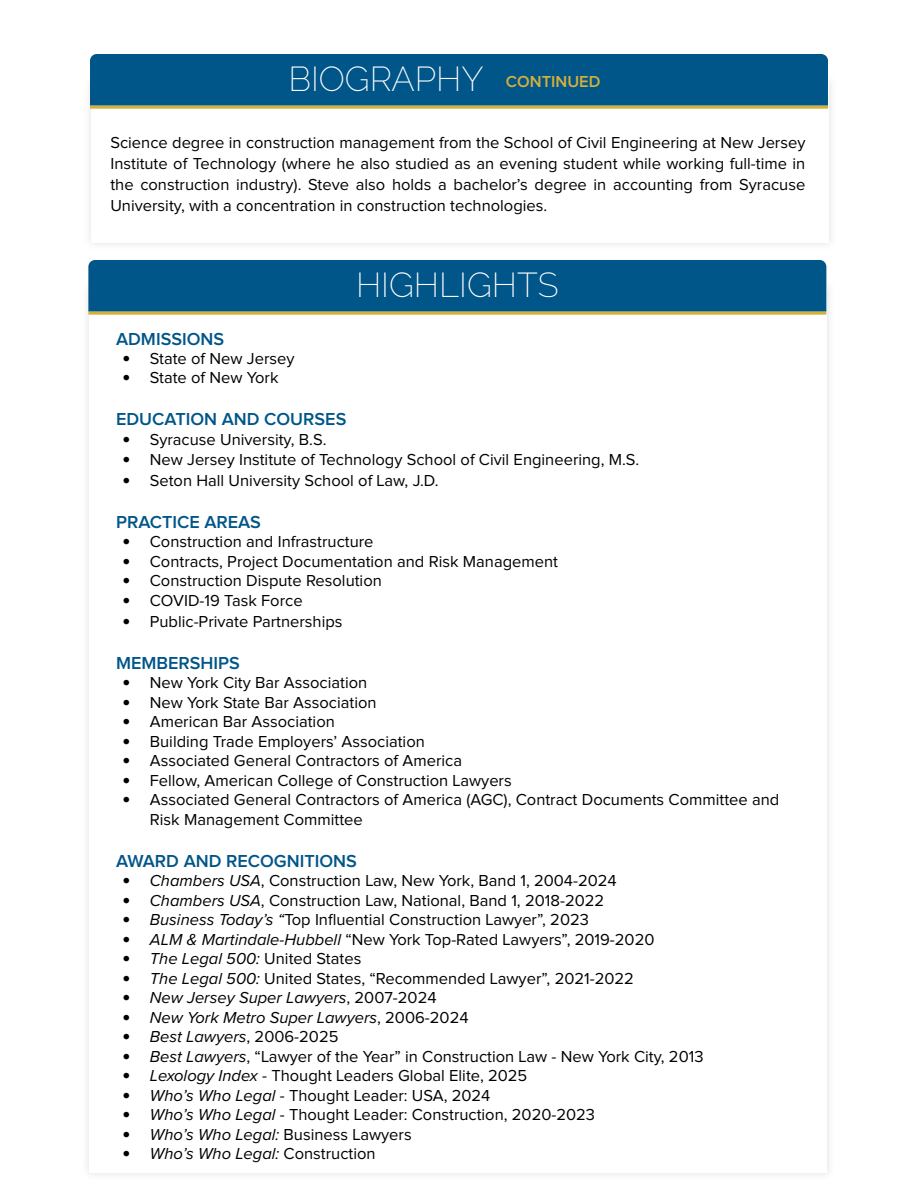
<style>
.page{position:relative;width:918px;height:1188px;background:#fff}
.page>*{position:absolute;margin:0;border:0;box-sizing:border-box;transform-origin:0 0}
.t1{font:200 34.5px "Raleway";color:#fff}
.t2{font:600 18px "Proxima Nova";color:#005589}
.t3{font:16.5px/21px "Proxima Nova";color:#000}
.t4{font:italic 16.5px "Proxima Nova";color:#000}
.s1{font-family:"Proxima Nova";font-weight:600;font-size:16.5px;color:#d6b13a}
.s2{font-family:"Blackmoor Let Plain"}
.s3{font-style:italic}
.s4{font-family:"Blackmoor Let Plain";font-style:normal}
.s5{font-style:normal}
</style>
<div class="page">
<div style="left:81px;top:279px;width:754px;height:902px;background:#f7f8f8"></div>
<div style="left:89px;top:287px;width:738px;height:886px;background:#fff"></div>
<div style="left:88px;top:260px;width:738px;height:52px;background:#005589"></div>
<hr style="left:88px;top:312px;width:738px;height:3px;background:#d6b13a">
<div style="left:83px;top:73px;width:754px;height:178px;background:#f9f9f9"></div>
<div style="left:91px;top:81px;width:738px;height:162px;background:#fff"></div>
<div style="left:90px;top:54px;width:738px;height:52px;background:#005589"></div>
<hr style="left:90px;top:106px;width:738px;height:3px;background:#d6b13a">
<h1 class="t1" style="left:288px;top:59px;width:314px">BIOGRAPHY <span class="s1">CONTINUED</span></h1>
<p class="t3" style="left:110px;top:132px;width:697px;text-align:justify">Science degree in construction management from the School of Civil Engineering at New Jersey Institute of Technology (where he also studied as an evening student while working full-time in the construction industry). Steve also holds a bachelor’s degree in accounting from Syracuse University, with a concentration in construction technologies.</p>
<h1 class="t1" style="left:356px;top:265px;width:204px">HIGHLIGHTS</h1>
<p class="t2" style="left:116px;top:329px;width:110px">ADMISSIONS</p>
<p class="t3" style="left:123px;top:349px;width:173px"><span class="s2">•</span> State of New Jersey</p>
<p class="t3" style="left:123px;top:368px;width:157px"><span class="s2">•</span> State of New York</p>
<p class="t2" style="left:116px;top:409px;width:232px">EDUCATION AND COURSES</p>
<p class="t3" style="left:123px;top:430px;width:205px"><span class="s2">•</span> Syracuse University, B.S.</p>
<p class="t3" style="left:123px;top:449px;width:518px"><span class="s2">•</span> New Jersey Institute of Technology School of Civil Engineering, M.S.</p>
<p class="t3" style="left:123px;top:470px;width:317px"><span class="s2">•</span> Seton Hall University School of Law, J.D.</p>
<p class="t2" style="left:116px;top:512px;width:146px">PRACTICE AREAS</p>
<p class="t3" style="left:123px;top:532px;width:252px"><span class="s2">•</span> Construction and Infrastructure</p>
<p class="t3" style="left:123px;top:551px;width:437px"><span class="s2">•</span> Contracts, Project Documentation and Risk Management</p>
<p class="t3" style="left:123px;top:571px;width:261px"><span class="s2">•</span> Construction Dispute Resolution</p>
<p class="t3" style="left:123px;top:590px;width:181px"><span class="s2">•</span> COVID-19 Task Force</p>
<p class="t3" style="left:123px;top:611px;width:221px"><span class="s2">•</span> Public-Private Partnerships</p>
<p class="t2" style="left:116px;top:653px;width:125px">MEMBERSHIPS</p>
<p class="t3" style="left:123px;top:673px;width:246px"><span class="s2">•</span> New York City Bar Association</p>
<p class="t3" style="left:123px;top:692px;width:255px"><span class="s2">•</span> New York State Bar Association</p>
<p class="t3" style="left:123px;top:712px;width:214px"><span class="s2">•</span> American Bar Association</p>
<p class="t3" style="left:123px;top:731px;width:304px"><span class="s2">•</span> Building Trade Employers’ Association</p>
<p class="t3" style="left:123px;top:751px;width:341px"><span class="s2">•</span> Associated General Contractors of America</p>
<p class="t3" style="left:123px;top:770px;width:390px"><span class="s2">•</span> Fellow, American College of Construction Lawyers</p>
<p class="t3" style="left:150px;top:791px;width:631px;line-height:19.5px;text-indent:-27px"><span class="s2">•</span> Associated General Contractors of America (AGC), Contract Documents Committee and<br>Risk Management Committee</p>
<p class="t2" style="left:116px;top:851px;width:242px">AWARD AND RECOGNITIONS</p>
<p class="t3" style="left:123px;top:871px;width:496px"><span class="s2">•</span> <span class="s3">Chambers USA</span>, Construction Law, New York, Band 1, 2004-2024</p>
<p class="t3" style="left:123px;top:890px;width:483px"><span class="s2">•</span> <span class="s3">Chambers USA</span>, Construction Law, National, Band 1, 2018-2022</p>
<p class="t3" style="left:123px;top:910px;width:468px"><span class="s2">•</span> <span class="s3">Business Today’s “</span>Top Influential Construction Lawyer”, 2023</p>
<p class="t3" style="left:123px;top:929px;width:533px"><span class="s2">•</span> <span class="s3">ALM &amp; Martindale-Hubbell</span> “New York Top-Rated Lawyers”, 2019-2020</p>
<p class="t4" style="left:123px;top:947px;width:240px"><span class="s4">•</span> The Legal 500: <span class="s5">United States</span></p>
<p class="t3" style="left:123px;top:968px;width:513px"><span class="s2">•</span> <span class="s3">The Legal 500:</span> United States, “Recommended Lawyer”, 2021-2022</p>
<p class="t4" style="left:123px;top:986px;width:315px"><span class="s4">•</span> New Jersey Super Lawyers<span class="s5">, 2007-2024</span></p>
<p class="t4" style="left:123px;top:1005px;width:347px"><span class="s4">•</span> New York Metro Super Lawyers<span class="s5">, 2006-2024</span></p>
<p class="t4" style="left:123px;top:1025px;width:217px"><span class="s4">•</span> Best Lawyers<span class="s5">, 2006-2025</span></p>
<p class="t3" style="left:123px;top:1046px;width:582px"><span class="s2">•</span> <span class="s3">Best Lawyers</span>, “Lawyer of the Year” in Construction Law - New York City, 2013</p>
<p class="t3" style="left:123px;top:1066px;width:406px"><span class="s2">•</span> <span class="s3">Lexology Index</span> - Thought Leaders Global Elite, 2025</p>
<p class="t3" style="left:123px;top:1085px;width:369px"><span class="s2">•</span> <span class="s3">Who’s Who Legal</span> - Thought Leader: USA, 2024</p>
<p class="t3" style="left:123px;top:1105px;width:474px"><span class="s2">•</span> <span class="s3">Who’s Who Legal</span> - Thought Leader: Construction, 2020-2023</p>
<p class="t3" style="left:123px;top:1124px;width:290px"><span class="s2">•</span> <span class="s3">Who’s Who Legal:</span> Business Lawyers</p>
<p class="t4" style="left:123px;top:1142px;width:254px"><span class="s4">•</span> Who’s Who Legal: <span class="s5">Construction</span></p>
</div>
